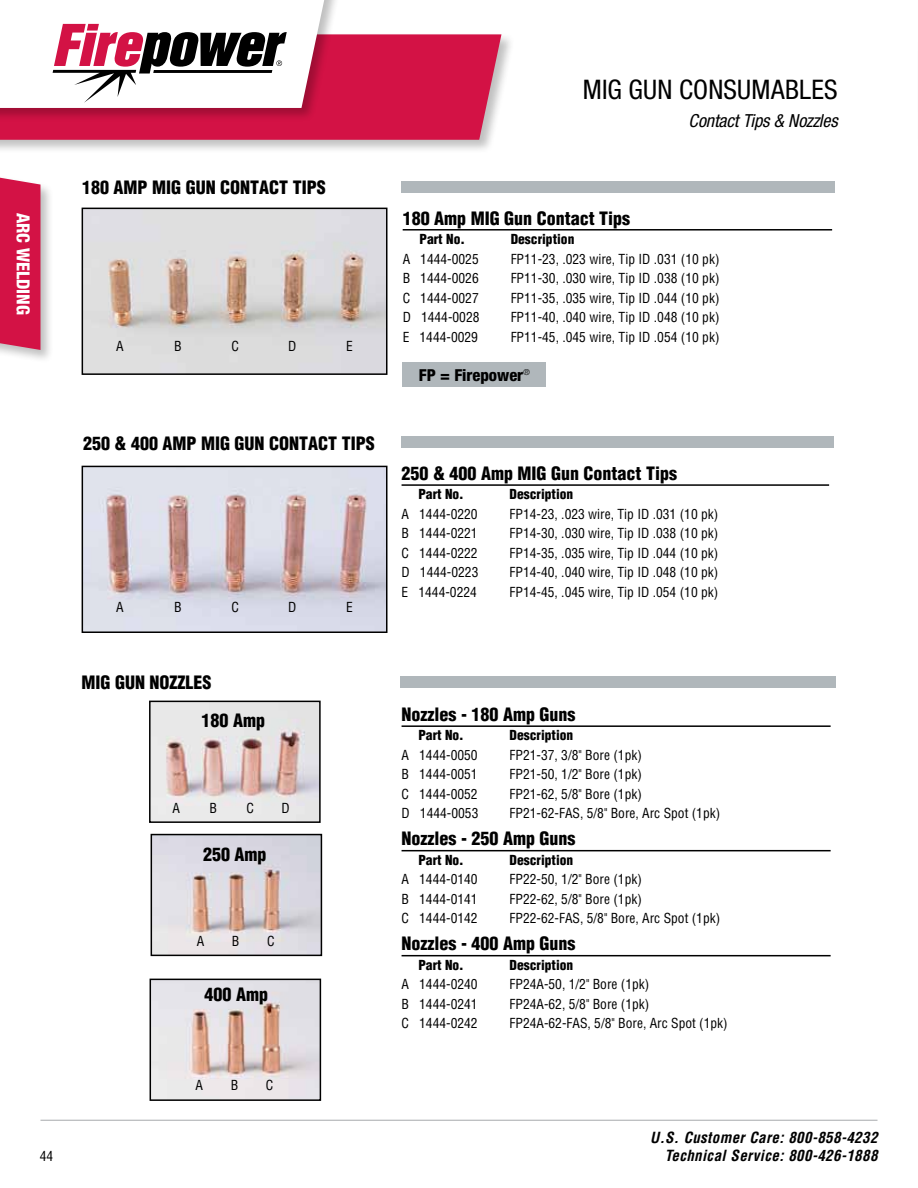
<style>
.page{position:relative;width:918px;height:1188px;background:#fff}
.page>*{position:absolute;margin:0;border:0;box-sizing:border-box;transform-origin:0 0}
.t1{font:condensed 27px "Helvetica Neue";letter-spacing:.005em;color:#000}
.t2{font:900 condensed 18px "Helvetica";color:#000}
.t3{font:italic condensed 18px "Helvetica Neue";letter-spacing:-.01em;color:#000}
.t4{font:800 condensed 18px "Helvetica Neue";color:#fff}
.t5{font:800 condensed 16.5px "Helvetica Neue";color:#000}
.t6{font:italic 700 condensed 15px/18px "Helvetica";letter-spacing:.025em;color:#000;text-align:right}
.t7{font:condensed 13.5px "Helvetica";color:#000}
.t8{font:900 condensed 13.5px "Helvetica";color:#000}
</style>
<div class="page">
<div style="left:0;top:32px;width:515px;height:122px;background:#000;opacity:.25"></div>
<svg style="left:0;top:34px;width:501px;height:106px;background:#d31b4c"></svg>
<hr style="left:40px;top:1120px;width:838px;height:1px;background:#a7a9ac">
<div style="left:0;top:0;width:346px;height:122px;background:#000;opacity:.25"></div>
<svg style="left:0;top:0;width:324px;height:108px"></svg>
<div style="left:0;top:173px;width:55px;height:191px;background:#000;opacity:.25"></div>
<div style="left:0;top:178px;width:40px;height:172px;background:#d31245"></div>
<hr style="left:403px;top:229px;width:429px;height:2px;background:#000">
<hr style="left:402px;top:484px;width:427px;height:2px;background:#000">
<hr style="left:402px;top:725px;width:429px;height:2px;background:#000">
<hr style="left:402px;top:850px;width:429px;height:1px;background:#000">
<hr style="left:402px;top:955px;width:429px;height:1px;background:#000">
<img style="left:85px;top:211px;width:299px;height:161px">
<div style="left:82px;top:208px;width:305px;height:167px;border:2px solid #000"></div>
<div style="left:402px;top:181px;width:433px;height:12px;background:#b0b7bb"></div>
<img style="left:85px;top:469px;width:299px;height:161px">
<div style="left:82px;top:466px;width:305px;height:167px;border:2px solid #000"></div>
<div style="left:402px;top:437px;width:432px;height:11px;background:#b0b7bb"></div>
<img style="left:152px;top:704px;width:166px;height:116px">
<div style="left:149px;top:701px;width:172px;height:122px;border:2px solid #000"></div>
<img style="left:154px;top:837px;width:165px;height:116px">
<div style="left:151px;top:834px;width:171px;height:122px;border:2px solid #000"></div>
<img style="left:153px;top:982px;width:165px;height:116px">
<div style="left:150px;top:979px;width:171px;height:122px;border:2px solid #000"></div>
<div style="left:400px;top:676px;width:435px;height:12px;background:#b0b7bb"></div>
<div style="left:403px;top:363px;width:143px;height:24px;background:#b0b7bb"></div>
<h2 class="t4" style="left:34px;top:213px;width:104px;rotate:90deg">ARC WELDING</h2>
<p class="t7" style="left:40px;top:1147px;width:15px">44</p>
<h2 class="t2" style="left:82px;top:176px;width:245px">180 AMP MIG GUN CONTACT TIPS</h2>
<p class="t7" style="left:116px;top:337px;width:9px">A</p>
<p class="t7" style="left:174px;top:337px;width:9px">B</p>
<p class="t7" style="left:231px;top:337px;width:9px">C</p>
<p class="t7" style="left:288px;top:337px;width:10px">D</p>
<p class="t7" style="left:346px;top:337px;width:8px">E</p>
<h2 class="t2" style="left:83px;top:432px;width:293px">250 &amp; 400 AMP MIG GUN CONTACT TIPS</h2>
<p class="t7" style="left:116px;top:599px;width:9px">A</p>
<p class="t7" style="left:174px;top:599px;width:9px">B</p>
<p class="t7" style="left:231px;top:599px;width:9px">C</p>
<p class="t7" style="left:288px;top:599px;width:10px">D</p>
<p class="t7" style="left:346px;top:599px;width:8px">E</p>
<h2 class="t2" style="left:82px;top:671px;width:132px">MIG GUN NOZZLES</h2>
<h2 class="t2" style="left:202px;top:709px;width:65px">180 Amp</h2>
<p class="t7" style="left:172px;top:800px;width:9px">A</p>
<p class="t7" style="left:209px;top:800px;width:9px">B</p>
<p class="t7" style="left:247px;top:800px;width:9px">C</p>
<p class="t7" style="left:281px;top:800px;width:10px">D</p>
<h2 class="t2" style="left:203px;top:843px;width:65px">250 Amp</h2>
<p class="t7" style="left:197px;top:933px;width:9px">A</p>
<p class="t7" style="left:232px;top:933px;width:9px">B</p>
<p class="t7" style="left:267px;top:933px;width:9px">C</p>
<h2 class="t2" style="left:205px;top:983px;width:65px">400 Amp</h2>
<p class="t7" style="left:195px;top:1077px;width:9px">A</p>
<p class="t7" style="left:231px;top:1077px;width:9px">B</p>
<p class="t7" style="left:266px;top:1077px;width:9px">C</p>
<h1 class="t1" style="left:583px;top:74px;width:256px">MIG GUN CONSUMABLES</h1>
<h2 class="t3" style="left:689px;top:110px;width:151px">Contact Tips &amp; Nozzles</h2>
<h2 class="t2" style="left:403px;top:207px;width:229px">180 Amp MIG Gun Contact Tips</h2>
<p class="t8" style="left:420px;top:231px;width:47px">Part No.</p>
<p class="t8" style="left:511px;top:231px;width:65px">Description</p>
<p class="t7" style="left:403px;top:250px;width:78px">A 1444-0025</p>
<p class="t7" style="left:511px;top:250px;width:210px">FP11-23, .023 wire, Tip ID .031 (10 pk)</p>
<p class="t7" style="left:403px;top:270px;width:78px">B 1444-0026</p>
<p class="t7" style="left:511px;top:270px;width:210px">FP11-30, .030 wire, Tip ID .038 (10 pk)</p>
<p class="t7" style="left:403px;top:289px;width:78px">C 1444-0027</p>
<p class="t7" style="left:511px;top:289px;width:210px">FP11-35, .035 wire, Tip ID .044 (10 pk)</p>
<p class="t7" style="left:403px;top:309px;width:78px">D 1444-0028</p>
<p class="t7" style="left:511px;top:309px;width:210px">FP11-40, .040 wire, Tip ID .048 (10 pk)</p>
<p class="t7" style="left:403px;top:328px;width:77px">E 1444-0029</p>
<p class="t7" style="left:511px;top:328px;width:210px">FP11-45, .045 wire, Tip ID .054 (10 pk)</p>
<p class="t5" style="left:419px;top:365px;width:112px">FP = Firepower<sup>®</sup></p>
<h2 class="t2" style="left:402px;top:462px;width:277px">250 &amp; 400 Amp MIG Gun Contact Tips</h2>
<p class="t8" style="left:418px;top:486px;width:47px">Part No.</p>
<p class="t8" style="left:510px;top:486px;width:65px">Description</p>
<p class="t7" style="left:402px;top:505px;width:78px">A 1444-0220</p>
<p class="t7" style="left:510px;top:505px;width:210px">FP14-23, .023 wire, Tip ID .031 (10 pk)</p>
<p class="t7" style="left:402px;top:525px;width:78px">B 1444-0221</p>
<p class="t7" style="left:510px;top:525px;width:210px">FP14-30, .030 wire, Tip ID .038 (10 pk)</p>
<p class="t7" style="left:402px;top:544px;width:78px">C 1444-0222</p>
<p class="t7" style="left:510px;top:544px;width:210px">FP14-35, .035 wire, Tip ID .044 (10 pk)</p>
<p class="t7" style="left:402px;top:564px;width:78px">D 1444-0223</p>
<p class="t7" style="left:510px;top:564px;width:210px">FP14-40, .040 wire, Tip ID .048 (10 pk)</p>
<p class="t7" style="left:402px;top:583px;width:77px">E 1444-0224</p>
<p class="t7" style="left:510px;top:583px;width:210px">FP14-45, .045 wire, Tip ID .054 (10 pk)</p>
<h2 class="t2" style="left:402px;top:703px;width:176px">Nozzles - 180 Amp Guns</h2>
<p class="t8" style="left:418px;top:727px;width:47px">Part No.</p>
<p class="t8" style="left:510px;top:727px;width:65px">Description</p>
<p class="t7" style="left:402px;top:747px;width:78px">A 1444-0050</p>
<p class="t7" style="left:510px;top:747px;width:134px">FP21-37, 3/8" Bore (1pk)</p>
<p class="t7" style="left:402px;top:766px;width:78px">B 1444-0051</p>
<p class="t7" style="left:510px;top:766px;width:134px">FP21-50, 1/2" Bore (1pk)</p>
<p class="t7" style="left:402px;top:786px;width:78px">C 1444-0052</p>
<p class="t7" style="left:510px;top:786px;width:134px">FP21-62, 5/8" Bore (1pk)</p>
<p class="t7" style="left:402px;top:805px;width:78px">D 1444-0053</p>
<p class="t7" style="left:510px;top:805px;width:212px">FP21-62-FAS, 5/8" Bore, Arc Spot (1pk)</p>
<h2 class="t2" style="left:402px;top:828px;width:176px">Nozzles - 250 Amp Guns</h2>
<p class="t8" style="left:418px;top:852px;width:47px">Part No.</p>
<p class="t8" style="left:510px;top:852px;width:65px">Description</p>
<p class="t7" style="left:402px;top:871px;width:78px">A 1444-0140</p>
<p class="t7" style="left:510px;top:871px;width:134px">FP22-50, 1/2" Bore (1pk)</p>
<p class="t7" style="left:402px;top:891px;width:78px">B 1444-0141</p>
<p class="t7" style="left:510px;top:891px;width:134px">FP22-62, 5/8" Bore (1pk)</p>
<p class="t7" style="left:402px;top:910px;width:78px">C 1444-0142</p>
<p class="t7" style="left:510px;top:910px;width:212px">FP22-62-FAS, 5/8" Bore, Arc Spot (1pk)</p>
<h2 class="t2" style="left:402px;top:933px;width:176px">Nozzles - 400 Amp Guns</h2>
<p class="t8" style="left:418px;top:957px;width:47px">Part No.</p>
<p class="t8" style="left:510px;top:957px;width:65px">Description</p>
<p class="t7" style="left:402px;top:976px;width:78px">A 1444-0240</p>
<p class="t7" style="left:510px;top:976px;width:141px">FP24A-50, 1/2" Bore (1pk)</p>
<p class="t7" style="left:402px;top:996px;width:78px">B 1444-0241</p>
<p class="t7" style="left:510px;top:996px;width:141px">FP24A-62, 5/8" Bore (1pk)</p>
<p class="t7" style="left:402px;top:1015px;width:78px">C 1444-0242</p>
<p class="t7" style="left:510px;top:1015px;width:220px">FP24A-62-FAS, 5/8" Bore, Arc Spot (1pk)</p>
<p class="t6" style="left:650px;top:1128px;width:229px">U.S. Customer Care: 800-858-4232<br>Technical Service: 800-426-1888</p>
</div>
